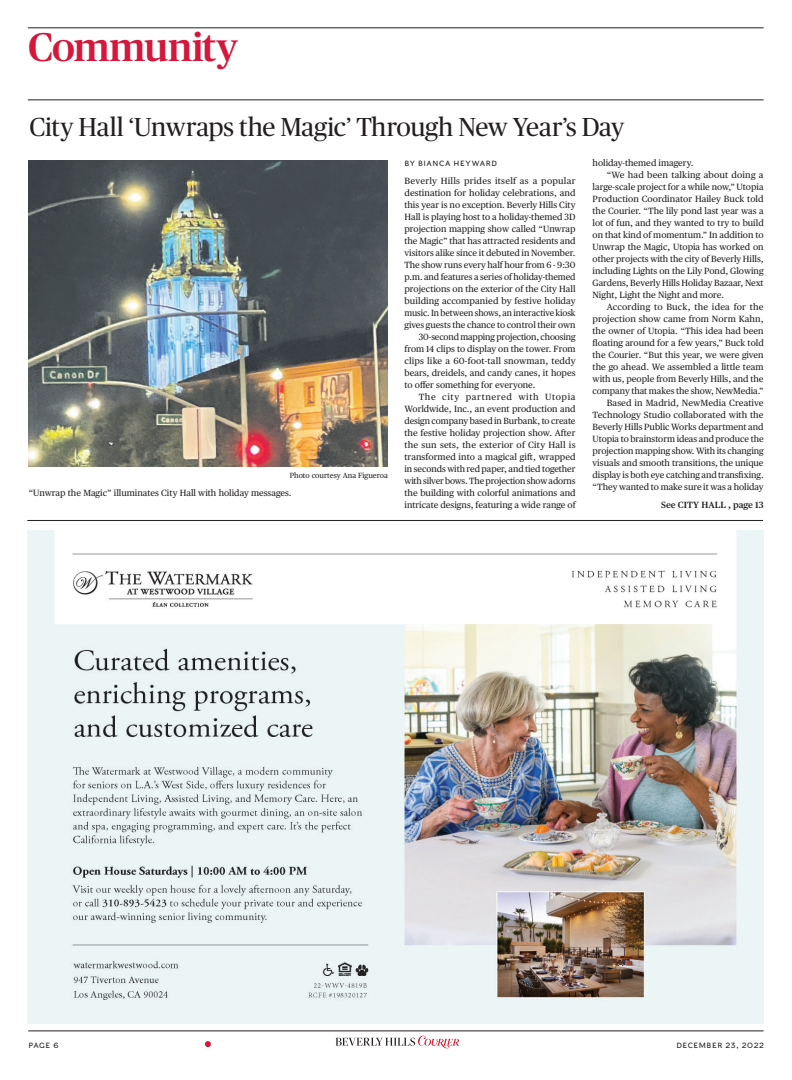
<style>
.page{position:relative;width:792px;height:1080px;background:#fff}
.page>*{position:absolute;margin:0;border:0;box-sizing:border-box;transform-origin:0 0}
.t1{font:500 40px "Publico";letter-spacing:-.01em;color:#d5173b}
.t2{font:26px "Publico Headline";letter-spacing:-.01em;color:#231f20}
.t3{font:9px "Publico Text";color:#231f20}
.t4{font:9px "Publico Text";color:#231f20;scale:.96 1}
.t5{font:9px "Publico Text";letter-spacing:.025em;color:#231f20}
.t6{font:9px "Publico Text";letter-spacing:.02em;color:#231f20}
.t7{font:9px "Publico Text";letter-spacing:.065em;color:#231f20}
.t8{font:600 9px "Publico Text";letter-spacing:.01em;color:#231f20}
.t9{font:7.5px "Caslons Egyptian";letter-spacing:.075em;color:#231f20}
.t10{font:7.5px "Publico Text";color:#231f20}
</style>
<div class="page">
<hr style="left:28px;top:1031px;width:736px;height:1px;background:#231f20">
<svg style="left:205px;top:1041px;width:6px;height:6px"></svg>
<svg style="left:335px;top:1036px;width:124px;height:12px"></svg>
<hr style="left:28px;top:28px;width:736px;height:1px;background:#231f20">
<hr style="left:28px;top:100px;width:736px;height:1px;background:#231f20">
<img style="left:28px;top:530px;width:735px;height:494px">
<hr style="left:27px;top:520px;width:736px;height:1px;background:#231f20">
<img style="left:29px;top:161px;width:359px;height:305px">
<h1 class="t1" style="left:28px;top:31px;width:211px">Community</h1>
<h2 class="t2" style="left:29px;top:117px;width:596px">City Hall ‘Unwraps the Magic’ Through New Year’s Day</h2>
<p class="t9" style="left:405px;top:161px;width:94px">BY BIANCA HEYWARD</p>
<p class="t5" style="left:405px;top:177px;width:173px">Beverly Hills prides itself as a popular</p>
<p class="t3" style="left:405px;top:189px;width:173px">destination for holiday celebrations, and</p>
<p class="t3" style="left:405px;top:201px;width:173px">this year is no exception. Beverly Hills City</p>
<p class="t3" style="left:405px;top:213px;width:173px">Hall is playing host to a holiday-themed 3D</p>
<p class="t3" style="left:405px;top:225px;width:173px">projection mapping show called “Unwrap</p>
<p class="t3" style="left:405px;top:237px;width:173px">the Magic” that has attracted residents and</p>
<p class="t3" style="left:405px;top:249px;width:173px">visitors alike since it debuted in November.</p>
<p class="t3" style="left:405px;top:261px;width:173px">The show runs every half hour from 6 - 9:30</p>
<p class="t3" style="left:405px;top:273px;width:173px">p.m. and features a series of holiday-themed</p>
<p class="t3" style="left:405px;top:285px;width:173px">projections on the exterior of the City Hall</p>
<p class="t3" style="left:405px;top:297px;width:173px">building accompanied by festive holiday</p>
<p class="t4" style="left:405px;top:309px;width:180px">music. In between shows, an interactive kiosk</p>
<p class="t3" style="left:405px;top:321px;width:173px">gives guests the chance to control their own</p>
<p class="t3" style="left:419px;top:333px;width:158px">30-second mapping projection, choosing</p>
<p class="t3" style="left:405px;top:345px;width:173px">from 14 clips to display on the tower. From</p>
<p class="t3" style="left:405px;top:357px;width:173px">clips like a 60-foot-tall snowman, teddy</p>
<p class="t3" style="left:405px;top:369px;width:173px">bears, dreidels, and candy canes, it hopes</p>
<p class="t3" style="left:405px;top:381px;width:133px">to offer something for everyone.</p>
<p class="t7" style="left:419px;top:393px;width:158px">The city partnered with Utopia</p>
<p class="t3" style="left:405px;top:405px;width:173px">Worldwide, Inc., an event production and</p>
<p class="t3" style="left:405px;top:417px;width:173px">design company based in Burbank, to create</p>
<p class="t3" style="left:405px;top:429px;width:173px">the festive holiday projection show. After</p>
<p class="t3" style="left:405px;top:441px;width:173px">the sun sets, the exterior of City Hall is</p>
<p class="t3" style="left:405px;top:453px;width:173px">transformed into a magical gift, wrapped</p>
<p class="t3" style="left:405px;top:465px;width:173px">in seconds with red paper, and tied together</p>
<p class="t3" style="left:405px;top:477px;width:173px">with silver bows. The projection show adorns</p>
<p class="t3" style="left:405px;top:489px;width:173px">the building with colorful animations and</p>
<p class="t3" style="left:405px;top:501px;width:173px">intricate designs, featuring a wide range of</p>
<p class="t3" style="left:593px;top:159px;width:102px">holiday-themed imagery.</p>
<p class="t3" style="left:607px;top:171px;width:158px">“We had been talking about doing a</p>
<p class="t3" style="left:593px;top:183px;width:173px">large-scale project for a while now,” Utopia</p>
<p class="t3" style="left:593px;top:195px;width:173px">Production Coordinator Hailey Buck told</p>
<p class="t3" style="left:593px;top:207px;width:173px">the Courier. “The lily pond last year was a</p>
<p class="t3" style="left:593px;top:219px;width:173px">lot of fun, and they wanted to try to build</p>
<p class="t3" style="left:593px;top:231px;width:173px">on that kind of momentum.” In addition to</p>
<p class="t3" style="left:593px;top:243px;width:173px">Unwrap the Magic, Utopia has worked on</p>
<p class="t3" style="left:593px;top:255px;width:173px">other projects with the city of Beverly Hills,</p>
<p class="t3" style="left:593px;top:267px;width:173px">including Lights on the Lily Pond, Glowing</p>
<p class="t3" style="left:593px;top:279px;width:173px">Gardens, Beverly Hills Holiday Bazaar, Next</p>
<p class="t3" style="left:593px;top:291px;width:133px">Night, Light the Night and more.</p>
<p class="t6" style="left:607px;top:303px;width:158px">According to Buck, the idea for the</p>
<p class="t3" style="left:593px;top:315px;width:173px">projection show came from Norm Kahn,</p>
<p class="t3" style="left:593px;top:327px;width:173px">the owner of Utopia. “This idea had been</p>
<p class="t3" style="left:593px;top:339px;width:173px">floating around for a few years,” Buck told</p>
<p class="t3" style="left:593px;top:351px;width:173px">the Courier. “But this year, we were given</p>
<p class="t3" style="left:593px;top:363px;width:173px">the go ahead. We assembled a little team</p>
<p class="t3" style="left:593px;top:375px;width:173px">with us, people from Beverly Hills, and the</p>
<p class="t3" style="left:593px;top:387px;width:173px">company that makes the show, NewMedia.”</p>
<p class="t3" style="left:607px;top:399px;width:158px">Based in Madrid, NewMedia Creative</p>
<p class="t3" style="left:593px;top:411px;width:173px">Technology Studio collaborated with the</p>
<p class="t3" style="left:593px;top:423px;width:173px">Beverly Hills Public Works department and</p>
<p class="t3" style="left:593px;top:435px;width:173px">Utopia to brainstorm ideas and produce the</p>
<p class="t3" style="left:593px;top:447px;width:173px">projection mapping show. With its changing</p>
<p class="t3" style="left:593px;top:459px;width:173px">visuals and smooth transitions, the unique</p>
<p class="t3" style="left:593px;top:471px;width:173px">display is both eye catching and transfixing.</p>
<p class="t3" style="left:593px;top:483px;width:173px">“They wanted to make sure it was a holiday</p>
<p class="t8" style="left:661px;top:501px;width:104px">See CITY HALL , page 13</p>
<p class="t10" style="left:290px;top:472px;width:100px">Photo courtesy Ana Figueroa</p>
<p class="t3" style="left:29px;top:489px;width:264px">“Unwrap the Magic” illuminates City Hall with holiday messages.</p>
<p class="t9" style="left:28px;top:1043px;width:32px">PAGE 6</p>
<p class="t9" style="left:676px;top:1043px;width:89px">DECEMBER 23, 2022</p>
</div>
